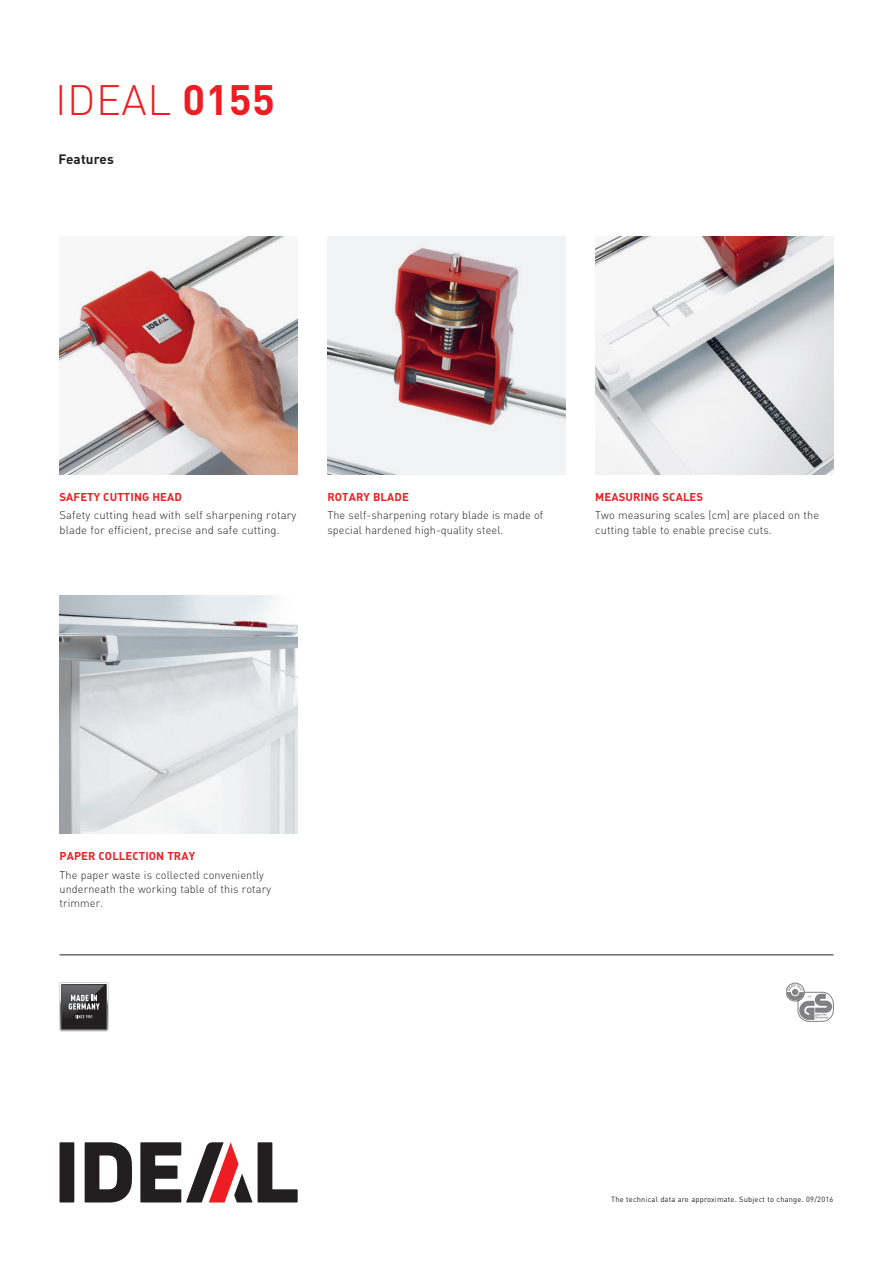
<style>
.page{position:relative;width:893px;height:1263px;background:#fff}
.page>*{position:absolute;margin:0;border:0;box-sizing:border-box;transform-origin:0 0}
.t1{font:300 42px "DIN";letter-spacing:.01em;color:#ee1d23}
.t2{font:700 13.5px "DIN";letter-spacing:.01em;color:#231f20}
.t3{font:300 11.25px/14.2px "DIN";letter-spacing:.01em;color:#231f20}
.t4{font:700 11.25px "DIN";letter-spacing:.01em;color:#ee1d23}
.t5{font:7.5px "DIN";letter-spacing:.025em;color:#231f20}
.s1{font-weight:700}
</style>
<div class="page">
<div style="left:60px;top:1142px;width:14px;height:60px;background:#231f20"></div>
<svg style="left:258px;top:1142px;width:40px;height:60px"></svg>
<svg style="left:85px;top:1142px;width:47px;height:60px"></svg>
<svg style="left:140px;top:1142px;width:112px;height:60px"></svg>
<hr style="left:60px;top:954px;width:773px;height:1px;background:#231f20">
<svg style="left:786px;top:983px;width:47px;height:38px"></svg>
<img style="left:60px;top:595px;width:238px;height:238px">
<img style="left:327px;top:236px;width:239px;height:238px">
<img style="left:60px;top:236px;width:238px;height:238px">
<img style="left:595px;top:236px;width:238px;height:238px">
<svg style="left:60px;top:982px;width:48px;height:49px;background:#5b595a"></svg>
<h1 class="t1" style="left:55px;top:74px;width:221px">IDEAL <span class="s1">0155</span></h1>
<p class="t2" style="left:58px;top:151px;width:57px">Features</p>
<p class="t4" style="left:60px;top:489px;width:124px">SAFETY CUTTING HEAD</p>
<p class="t3" style="left:60px;top:508px;width:238px">Safety cutting head with self sharpening rotary blade for efficient, precise and safe cutting.</p>
<p class="t4" style="left:327px;top:489px;width:83px">ROTARY BLADE</p>
<p class="t3" style="left:327px;top:508px;width:217px">The self-sharpening rotary blade is made of special hardened high-quality steel.</p>
<p class="t4" style="left:595px;top:489px;width:109px">MEASURING SCALES</p>
<p class="t3" style="left:595px;top:508px;width:225px">Two measuring scales (cm) are placed on the cutting table to enable precise cuts.</p>
<p class="t4" style="left:60px;top:848px;width:137px">PAPER COLLECTION TRAY</p>
<p class="t3" style="left:60px;top:867px;width:213px">The paper waste is collected conveniently underneath the working table of this rotary trimmer.</p>
<p class="t5" style="left:611px;top:1195px;width:224px">The technical data are approximate. Subject to change. 09/2016</p>
</div>
